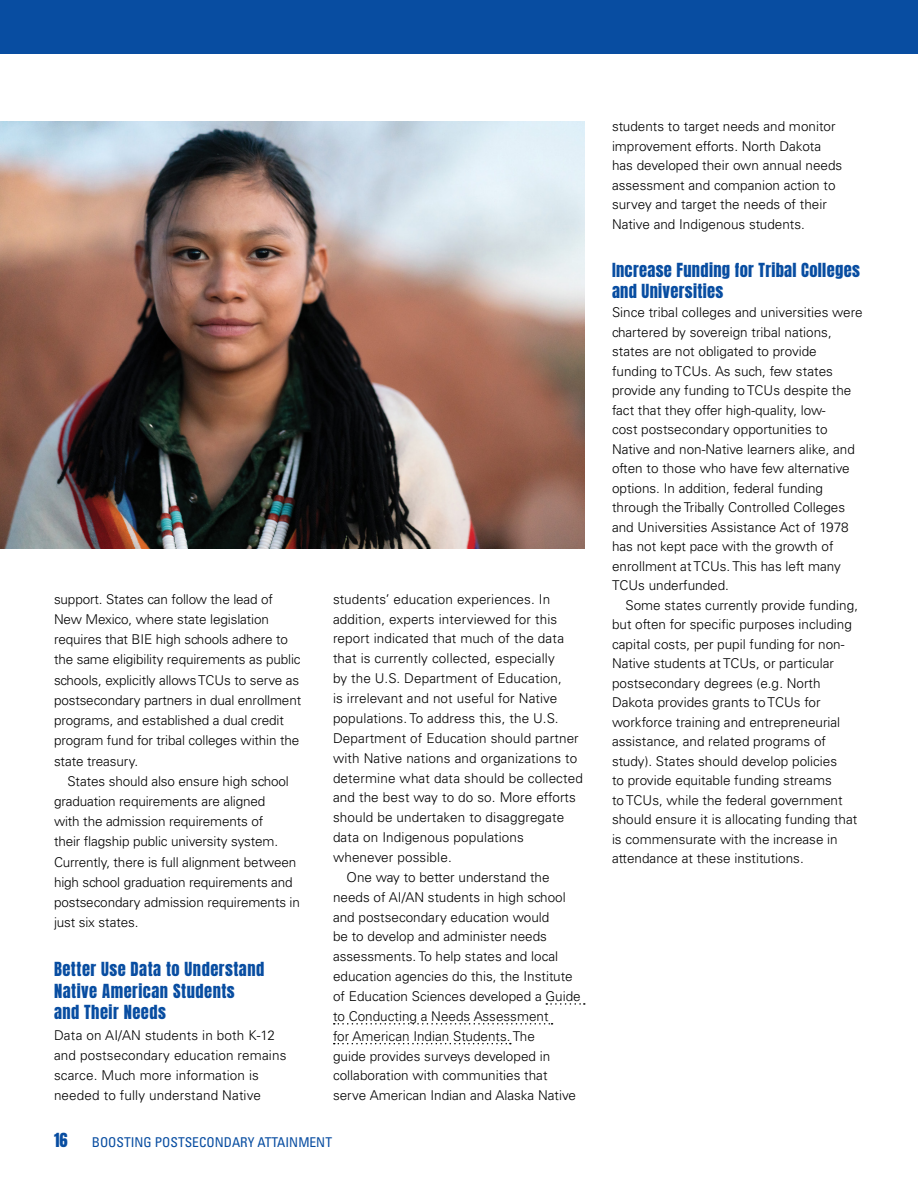
<style>
.page{position:relative;width:918px;height:1188px;background:#fff}
.page>*{position:absolute;margin:0;border:0;box-sizing:border-box;transform-origin:0 0}
.t1{font:16.5px/21.8px "Anton";letter-spacing:.03em;color:#084da1}
.t2{font:300 13.5px/19.5px "Univers LT Std";color:#000}
.t3{font:condensed 13.5px "Univers LT Std";color:#084da1}
</style>
<div class="page">
<div style="left:0;top:0;width:918px;height:54px;background:#084da1"></div>
<svg style="left:546px;top:1003px;width:39px;height:2px"></svg>
<svg style="left:334px;top:1023px;width:219px;height:2px"></svg>
<svg style="left:334px;top:1043px;width:177px;height:1px"></svg>
<img style="left:0;top:122px;width:585px;height:426px">
<p class="t2" style="left:54px;top:589px;width:249px;line-height:20.2px">support. States can follow the lead of New Mexico, where state legislation requires that BIE high schools adhere to the same eligibility requirements as public schools, explicitly allows TCUs to serve as postsecondary partners in dual enrollment programs, and established a dual credit program fund for tribal colleges within the state treasury.</p>
<p class="t2" style="left:54px;top:771px;width:247px;line-height:20.2px;text-indent:14px">States should also ensure high school graduation requirements are aligned<br>with the admission requirements of<br>their flagship public university system.<br>Currently, there is full alignment between high school graduation requirements and postsecondary admission requirements in just six states.</p>
<p class="t1" style="left:54px;top:959px;width:212px">Better Use Data to Understand<br>Native American Students<br>and Their Needs</p>
<p class="t2" style="left:54px;top:1025px;width:234px;line-height:20.2px">Data on AI/AN students in both K-12 and postsecondary education remains scarce. Much more information is needed to fully understand Native</p>
<p class="t2" style="left:333px;top:589px;width:219px">students’ education experiences. In</p>
<p class="t2" style="left:333px;top:609px;width:226px">addition, experts interviewed for this</p>
<p class="t2" style="left:333px;top:629px;width:233px">report indicated that much of the data</p>
<p class="t2" style="left:333px;top:649px;width:223px">that is currently collected, especially</p>
<p class="t2" style="left:333px;top:669px;width:230px">by the U.S. Department of Education,</p>
<p class="t2" style="left:333px;top:689px;width:226px">is irrelevant and not useful for Native</p>
<p class="t2" style="left:333px;top:708px;width:227px">populations. To address this, the U.S.</p>
<p class="t2" style="left:333px;top:728px;width:247px">Department of Education should partner</p>
<p class="t2" style="left:333px;top:748px;width:246px">with Native nations and organizations to</p>
<p class="t2" style="left:333px;top:768px;width:251px">determine what data should be collected</p>
<p class="t2" style="left:333px;top:788px;width:245px">and the best way to do so. More efforts</p>
<p class="t2" style="left:333px;top:808px;width:233px">should be undertaken to disaggregate</p>
<p class="t2" style="left:333px;top:828px;width:193px">data on Indigenous populations</p>
<p class="t2" style="left:333px;top:847px;width:120px">whenever possible.</p>
<p class="t2" style="left:346px;top:867px;width:205px">One way to better understand the</p>
<p class="t2" style="left:333px;top:887px;width:234px">needs of AI/AN students in high school</p>
<p class="t2" style="left:333px;top:907px;width:218px">and postsecondary education would</p>
<p class="t2" style="left:333px;top:927px;width:216px">be to develop and administer needs</p>
<p class="t2" style="left:333px;top:947px;width:227px">assessments. To help states and local</p>
<p class="t2" style="left:333px;top:967px;width:241px">education agencies do this, the Institute</p>
<p class="t2" style="left:333px;top:986px;width:249px">of Education Sciences developed a Guide</p>
<p class="t2" style="left:333px;top:1006px;width:217px">to Conducting a Needs Assessment</p>
<p class="t2" style="left:333px;top:1026px;width:203px">for American Indian Students. The</p>
<p class="t2" style="left:333px;top:1046px;width:219px">guide provides surveys developed in</p>
<p class="t2" style="left:333px;top:1066px;width:216px">collaboration with communities that</p>
<p class="t2" style="left:333px;top:1086px;width:245px">serve American Indian and Alaska Native</p>
<p class="t1" style="left:54px;top:1130px;width:15px">16</p>
<p class="t3" style="left:92px;top:1133px;width:242px">BOOSTING POSTSECONDARY ATTAINMENT</p>
<p class="t2" style="left:612px;top:117px;width:232px">students to target needs and monitor improvement efforts. North Dakota has developed their own annual needs assessment and companion action to survey and target the needs of their Native and Indigenous students.</p>
<p class="t1" style="left:612px;top:261px;width:249px;line-height:21px">Increase Funding for Tribal Colleges and Universities</p>
<p class="t2" style="left:612px;top:303px;width:252px">Since tribal colleges and universities were chartered by sovereign tribal nations, states are not obligated to provide funding to TCUs. As such, few states provide any funding to TCUs despite the fact that they offer high-quality, low-<br>cost postsecondary opportunities to Native and non-Native learners alike, and often to those who have few alternative options. In addition, federal funding through the Tribally Controlled Colleges and Universities Assistance Act of 1978 has not kept pace with the growth of enrollment at TCUs. This has left many TCUs underfunded.</p>
<p class="t2" style="left:612px;top:595px;width:248px;text-indent:14px">Some states currently provide funding, but often for specific purposes including capital costs, per pupil funding for non-Native students at TCUs, or particular postsecondary degrees (e.g. North Dakota provides grants to TCUs for workforce training and entrepreneurial assistance, and related programs of study). States should develop policies<br>to provide equitable funding streams<br>to TCUs, while the federal government should ensure it is allocating funding that is commensurate with the increase in attendance at these institutions.</p>
</div>
